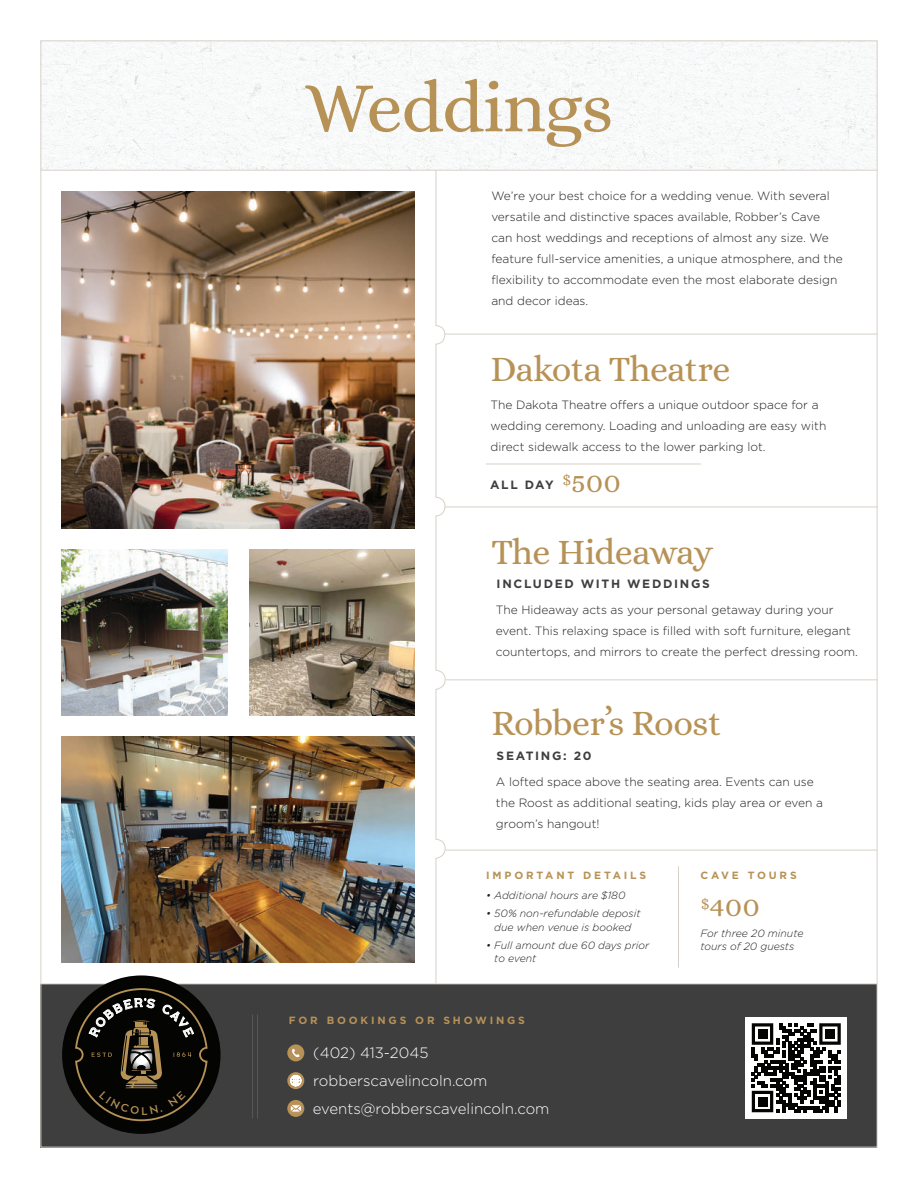
<style>
.page{position:relative;width:918px;height:1188px;background:#fff}
.page>*{position:absolute;margin:0;border:0;box-sizing:border-box;transform-origin:0 0}
.t1{font:72px "Alice";letter-spacing:-.015em;color:#b79256}
.t2{font:36px "Alice";letter-spacing:-.02em;color:#b79256}
.t3{font:30px "Alice";color:#b79256}
.t4{font:300 15px/27.8px "Gotham";color:#fff}
.t5{font:300 12px/21px "Gotham";color:#231f20}
.t6{font:700 12px "Gotham";letter-spacing:.14em;color:#3f3f42}
.t7{font:italic 300 10.5px/13.5px "Gotham";color:#231f20}
.t8{font:700 10.5px "Gotham";letter-spacing:.27em;color:#b79256}
.s1{font-family:"Alice";font-weight:400;font-size:30px;color:#b79256}
</style>
<div class="page">
<div style="left:40px;top:984px;width:838px;height:164px;background:#3e3e3f"></div>
<img style="left:42px;top:42px;width:834px;height:128px">
<hr style="left:445px;top:334px;width:433px;height:1px;background:#d7d1ca">
<hr style="left:445px;top:507px;width:433px;height:1px;background:#d7d1ca">
<hr style="left:40px;top:170px;width:838px;height:1px;background:#d7d1ca">
<hr style="left:446px;top:679px;width:432px;height:1px;background:#d7d1ca">
<hr style="left:446px;top:850px;width:432px;height:1px;background:#d7d1ca">
<svg style="left:435px;top:169px;width:11px;height:815px"></svg>
<div style="left:287px;top:1044px;width:17px;height:17px;background:#b89157;border-radius:50%"></div>
<svg style="left:292px;top:1049px;width:8px;height:8px"></svg>
<svg style="left:287px;top:1072px;width:17px;height:17px"></svg>
<svg style="left:290px;top:1075px;width:11px;height:11px"></svg>
<div style="left:287px;top:1100px;width:17px;height:17px;background:#b89157;border-radius:50%"></div>
<svg style="left:290px;top:1104px;width:11px;height:8px"></svg>
<div style="left:746px;top:1017px;width:101px;height:101px;background:#fff"></div>
<svg style="left:752px;top:1023px;width:89px;height:89px"></svg>
<div style="left:758px;top:1029px;width:9px;height:10px;background:#040503"></div>
<div style="left:825px;top:1029px;width:10px;height:10px;background:#040503"></div>
<div style="left:758px;top:1097px;width:9px;height:9px;background:#040503"></div>
<hr style="left:252px;top:1014px;width:1px;height:104px;background:#939598">
<hr style="left:257px;top:1014px;width:1px;height:104px;background:#939598">
<hr style="left:40px;top:984px;width:838px;height:1px;background:#d7d1ca">
<hr style="left:486px;top:464px;width:215px;height:1px;background:#d7d1ca">
<img style="left:62px;top:191px;width:353px;height:338px">
<img style="left:62px;top:737px;width:353px;height:226px">
<img style="left:62px;top:549px;width:166px;height:167px">
<img style="left:249px;top:549px;width:166px;height:167px">
<hr style="left:678px;top:866px;width:1px;height:102px;background:#d7d1ca">
<svg style="left:62px;top:975px;width:159px;height:159px"></svg>
<h1 class="t1" style="left:305px;top:70px;width:310px">Weddings</h1>
<p class="t5" style="left:491px;top:185px;width:353px">We’re your best choice for a wedding venue. With several versatile and distinctive spaces available, Robber’s Cave can host weddings and receptions of almost any size. We feature full-service amenities, a unique atmosphere, and the flexibility to accommodate even the most elaborate design and decor ideas.</p>
<h2 class="t2" style="left:490px;top:351px;width:242px">Dakota Theatre</h2>
<p class="t5" style="left:490px;top:394px;width:337px">The Dakota Theatre offers a unique outdoor space for a wedding ceremony. Loading and unloading are easy with direct sidewalk access to the lower parking lot.</p>
<p class="t6" style="left:490px;top:477px;width:132px">ALL DAY <sup>$</sup><span class="s1">500</span></p>
<h2 class="t2" style="left:491px;top:533px;width:223px">The Hideaway</h2>
<p class="t6" style="left:497px;top:576px;width:215px">INCLUDED WITH WEDDINGS</p>
<p class="t5" style="left:496px;top:599px;width:363px">The Hideaway acts as your personal getaway during your event. This relaxing space is filled with soft furniture, elegant countertops, and mirrors to create the perfect dressing room.</p>
<h2 class="t2" style="left:491px;top:705px;width:232px">Robber’s Roost</h2>
<p class="t6" style="left:497px;top:748px;width:97px">SEATING: 20</p>
<p class="t5" style="left:496px;top:771px;width:329px">A lofted space above the seating area. Events can use the Roost as additional seating, kids play area or even a groom’s hangout!</p>
<p class="t8" style="left:486px;top:868px;width:162px">IMPORTANT DETAILS</p>
<p class="t7" style="left:486px;top:888px;width:141px">• Additional hours are $180</p>
<p class="t7" style="left:486px;top:906px;width:156px;text-align:center">• 50% non-refundable deposit due when venue is booked</p>
<p class="t7" style="left:494px;top:938px;width:157px;text-indent:-8px">• Full amount due 60 days prior to event</p>
<p class="t8" style="left:289px;top:1014px;width:238px">FOR BOOKINGS OR SHOWINGS</p>
<p class="t4" style="left:313px;top:1039px;width:238px">(402) 413-2045 robberscavelincoln.com events@robberscavelincoln.com</p>
<p class="t8" style="left:701px;top:868px;width:98px">CAVE TOURS</p>
<h3 class="t3" style="left:701px;top:891px;width:61px"><sup>$</sup>400</h3>
<p class="t7" style="left:701px;top:926px;width:104px">For three 20 minute tours of 20 guests</p>
</div>
